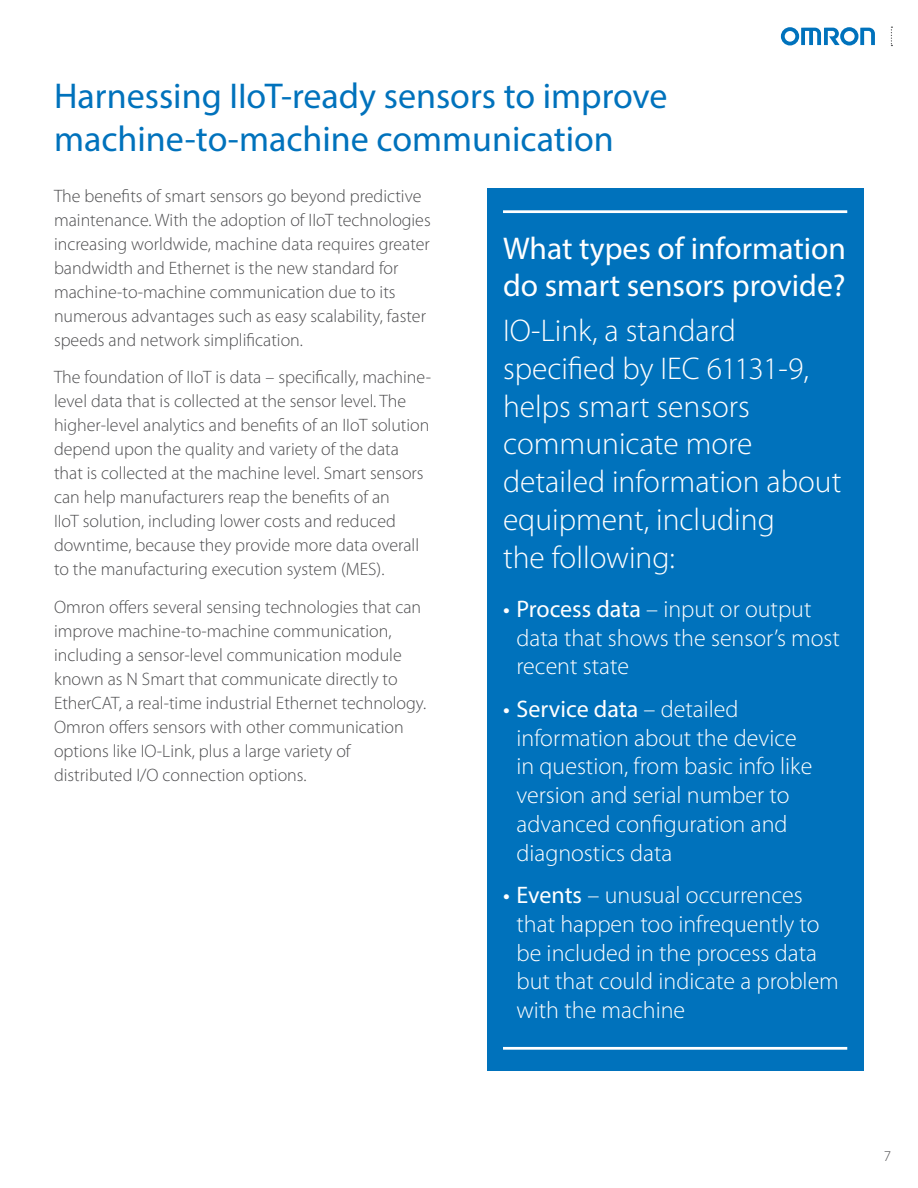
<style>
.page{position:relative;width:918px;height:1188px;background:#fff}
.page>*{position:absolute;margin:0;border:0;box-sizing:border-box;transform-origin:0 0}
.t1{font:36px/43.2px "Myriad Pro";color:#0072bc}
.t2{font:300 31.5px/37.8px "Myriad Pro";color:#fff}
.t3{font:31.5px/37.8px "Myriad Pro";color:#fff}
.t4{font:300 24px/28.8px "Myriad Pro";color:#fff}
.t5{font:300 18px/24px "Myriad Pro";color:#4d4d4f}
.t6{font:300 15px "Myriad Pro";color:#4d4d4f}
.s1{font-weight:400}
</style>
<div class="page">
<svg style="left:781px;top:27px;width:94px;height:18px"></svg>
<svg style="left:891px;top:27px;width:1px;height:19px"></svg>
<div style="left:487px;top:189px;width:376px;height:882px;background:#0072bc"></div>
<hr style="left:503px;top:210px;width:344px;height:3px;background:#fff">
<hr style="left:503px;top:1047px;width:344px;height:3px;background:#fff">
<h1 class="t1" style="left:54px;top:74px;width:615px">Harnessing IIoT-ready sensors to improve machine-to-machine communication</h1>
<p class="t5" style="left:54px;top:184px;width:378px">The benefits of smart sensors go beyond predictive maintenance. With the adoption of IIoT technologies increasing worldwide, machine data requires greater bandwidth and Ethernet is the new standard for machine-to-machine communication due to its numerous advantages such as easy scalability, faster speeds and network simplification.</p>
<p class="t5" style="left:54px;top:365px;width:379px">The foundation of IIoT is data – specifically, machine&shy;level data that is collected at the sensor level. The higher-level analytics and benefits of an IIoT solution depend upon the quality and variety of the data that is collected at the machine level. Smart sensors can help manufacturers reap the benefits of an<br>IIoT solution, including lower costs and reduced downtime, because they provide more data overall to the manufacturing execution system (MES).</p>
<p class="t5" style="left:54px;top:595px;width:374px">Omron offers several sensing technologies that can improve machine-to-machine communication, including a sensor-level communication module known as N Smart that communicate directly to EtherCAT, a real-time industrial Ethernet technology.<br>Omron offers sensors with other communication options like IO-Link, plus a large variety of distributed I/O connection options.</p>
<h2 class="t3" style="left:503px;top:229px;width:344px">What types of information do smart sensors provide?</h2>
<h2 class="t2" style="left:503px;top:311px;width:340px">IO-Link, a standard specified by IEC 61131-9, helps smart sensors communicate more detailed information about equipment, including<br>the following:</h2>
<h3 class="t4" style="left:517px;top:594px;width:325px;text-indent:-13px"><span class="s1">• Process data</span> – input or output data that shows the sensor’s most recent state</h3>
<h3 class="t4" style="left:517px;top:694px;width:297px;text-indent:-13px"><span class="s1">• Service data</span> – detailed information about the device in question, from basic info like version and serial number to advanced configuration and diagnostics data</h3>
<h3 class="t4" style="left:517px;top:880px;width:324px;text-indent:-13px"><span class="s1">• Events</span> – unusual occurrences that happen too infrequently to be included in the process data but that could indicate a problem with the machine</h3>
<p class="t6" style="left:884px;top:1147px;width:9px">7</p>
</div>
